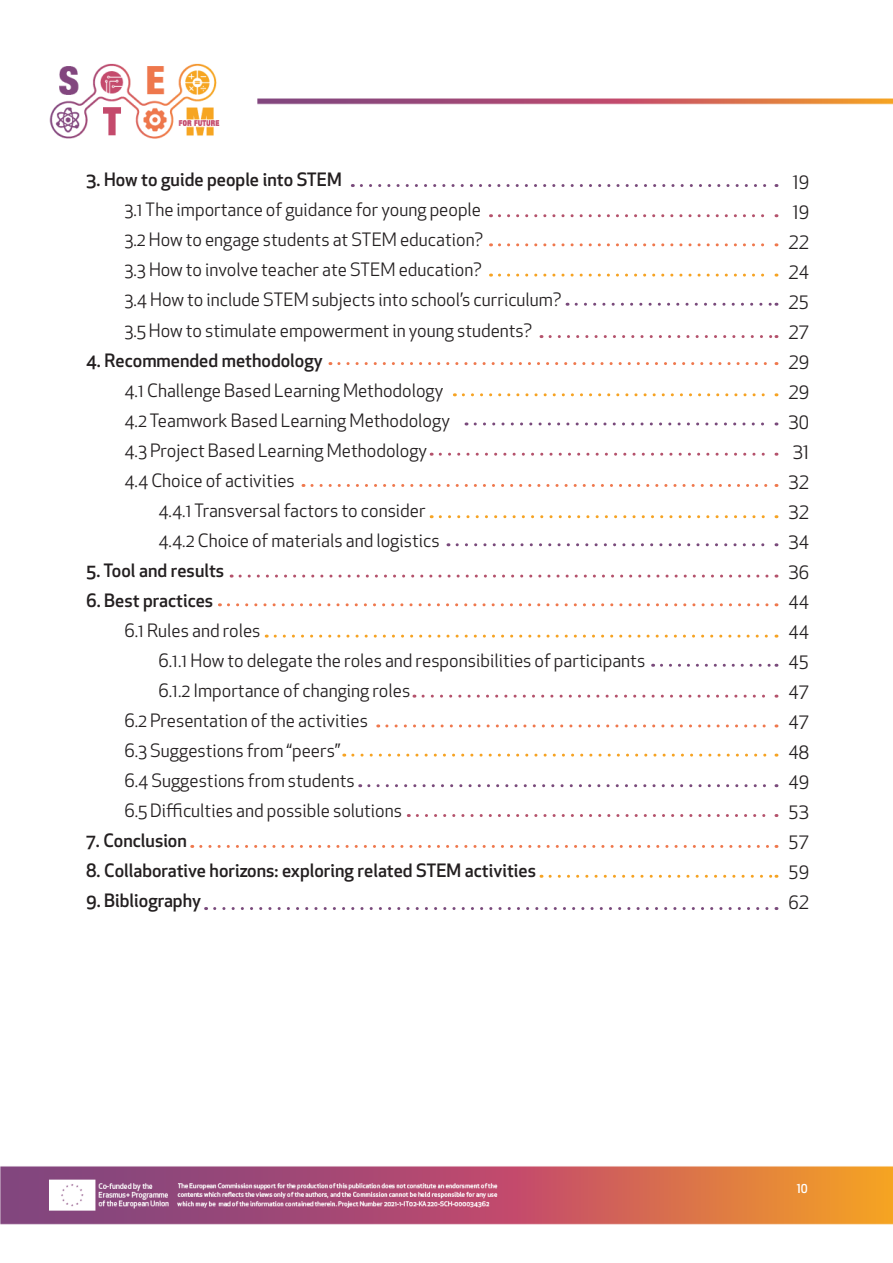
<style>
.page{position:relative;width:893px;height:1263px;background:#fff}
.page>*{position:absolute;margin:0;border:0;box-sizing:border-box;transform-origin:0 0}
.t1{font:18px "Apex New";color:#231f20}
.t2{font:500 18px "Apex New";color:#231f20}
.t3{font:500 12px "Apex New";color:#fff}
</style>
<div class="page">
<img style="left:0;top:63px;width:893px;height:1162px">
<svg style="left:361px;top:184px;width:416px;height:3px"></svg>
<svg style="left:475px;top:422px;width:302px;height:3px"></svg>
<svg style="left:457px;top:543px;width:320px;height:3px"></svg>
<svg style="left:661px;top:664px;width:116px;height:3px"></svg>
<svg style="left:369px;top:784px;width:408px;height:3px"></svg>
<svg style="left:215px;top:907px;width:562px;height:3px"></svg>
<svg style="left:499px;top:214px;width:278px;height:3px"></svg>
<svg style="left:499px;top:243px;width:278px;height:3px"></svg>
<svg style="left:463px;top:393px;width:314px;height:3px"></svg>
<svg style="left:440px;top:515px;width:337px;height:3px"></svg>
<svg style="left:275px;top:635px;width:502px;height:3px"></svg>
<svg style="left:353px;top:754px;width:424px;height:3px"></svg>
<svg style="left:550px;top:875px;width:227px;height:3px"></svg>
<svg style="left:499px;top:274px;width:278px;height:3px"></svg>
<svg style="left:576px;top:303px;width:201px;height:3px"></svg>
<svg style="left:550px;top:335px;width:227px;height:3px"></svg>
<svg style="left:440px;top:453px;width:337px;height:3px"></svg>
<svg style="left:240px;top:575px;width:537px;height:3px"></svg>
<svg style="left:423px;top:695px;width:354px;height:3px"></svg>
<svg style="left:417px;top:814px;width:360px;height:3px"></svg>
<svg style="left:339px;top:362px;width:438px;height:3px"></svg>
<svg style="left:312px;top:484px;width:465px;height:3px"></svg>
<svg style="left:228px;top:603px;width:549px;height:3px"></svg>
<svg style="left:387px;top:724px;width:390px;height:3px"></svg>
<svg style="left:201px;top:845px;width:576px;height:3px"></svg>
<p class="t2" style="left:86px;top:168px;width:257px">3. How to guide people into STEM</p>
<p class="t1" style="left:124px;top:199px;width:358px">3.1 The importance of guidance for young people</p>
<p class="t1" style="left:124px;top:229px;width:360px">3.2 How to engage students at STEM education?</p>
<p class="t1" style="left:124px;top:259px;width:359px">3.3 How to involve teacher ate STEM education?</p>
<p class="t1" style="left:124px;top:289px;width:439px">3.4 How to include STEM subjects into school’s curriculum?</p>
<p class="t1" style="left:124px;top:319px;width:410px">3.5 How to stimulate empowerment in young students?</p>
<p class="t2" style="left:86px;top:348px;width:238px">4. Recommended methodology</p>
<p class="t1" style="left:124px;top:379px;width:321px">4.1 Challenge Based Learning Methodology</p>
<p class="t1" style="left:124px;top:409px;width:327px">4.2 Teamwork Based Learning Methodology</p>
<p class="t1" style="left:124px;top:439px;width:304px">4.3 Project Based Learning Methodology</p>
<p class="t1" style="left:124px;top:469px;width:172px">4.4 Choice of activities</p>
<p class="t1" style="left:158px;top:499px;width:269px">4.4.1 Transversal factors to consider</p>
<p class="t1" style="left:158px;top:529px;width:283px">4.4.2 Choice of materials and logistics</p>
<p class="t2" style="left:86px;top:558px;width:140px">5. Tool and results</p>
<p class="t2" style="left:86px;top:588px;width:129px">6. Best practices</p>
<p class="t1" style="left:124px;top:619px;width:138px">6.1 Rules and roles</p>
<p class="t1" style="left:158px;top:649px;width:488px">6.1.1 How to delegate the roles and responsibilities of participants</p>
<p class="t1" style="left:158px;top:679px;width:253px">6.1.2 Importance of changing roles</p>
<p class="t1" style="left:124px;top:709px;width:245px">6.2 Presentation of the activities</p>
<p class="t1" style="left:124px;top:739px;width:218px">6.3 Suggestions from “peers”</p>
<p class="t1" style="left:124px;top:769px;width:232px">6.4 Suggestions from students</p>
<p class="t1" style="left:124px;top:799px;width:279px">6.5 Difficulties and possible solutions</p>
<p class="t2" style="left:86px;top:828px;width:102px">7. Conclusion</p>
<p class="t2" style="left:86px;top:858px;width:451px">8. Collaborative horizons: exploring related STEM activities</p>
<p class="t2" style="left:86px;top:888px;width:117px">9. Bibliography</p>
<p class="t1" style="left:793px;top:171px;width:18px">19</p>
<p class="t1" style="left:793px;top:201px;width:18px">19</p>
<p class="t1" style="left:788px;top:231px;width:22px">22</p>
<p class="t1" style="left:788px;top:261px;width:22px">24</p>
<p class="t1" style="left:788px;top:291px;width:22px">25</p>
<p class="t1" style="left:788px;top:321px;width:22px">27</p>
<p class="t1" style="left:788px;top:351px;width:22px">29</p>
<p class="t1" style="left:788px;top:381px;width:22px">29</p>
<p class="t1" style="left:788px;top:411px;width:22px">30</p>
<p class="t1" style="left:793px;top:441px;width:18px">31</p>
<p class="t1" style="left:788px;top:471px;width:22px">32</p>
<p class="t1" style="left:788px;top:501px;width:22px">32</p>
<p class="t1" style="left:788px;top:531px;width:22px">34</p>
<p class="t1" style="left:788px;top:561px;width:22px">36</p>
<p class="t1" style="left:788px;top:591px;width:22px">44</p>
<p class="t1" style="left:788px;top:621px;width:22px">44</p>
<p class="t1" style="left:788px;top:651px;width:22px">45</p>
<p class="t1" style="left:788px;top:681px;width:22px">47</p>
<p class="t1" style="left:788px;top:711px;width:22px">47</p>
<p class="t1" style="left:788px;top:741px;width:22px">48</p>
<p class="t1" style="left:788px;top:771px;width:22px">49</p>
<p class="t1" style="left:788px;top:801px;width:22px">53</p>
<p class="t1" style="left:788px;top:831px;width:22px">57</p>
<p class="t1" style="left:788px;top:861px;width:22px">59</p>
<p class="t1" style="left:788px;top:891px;width:22px">62</p>
<p class="t3" style="left:797px;top:1181px;width:13px">10</p>
</div>
